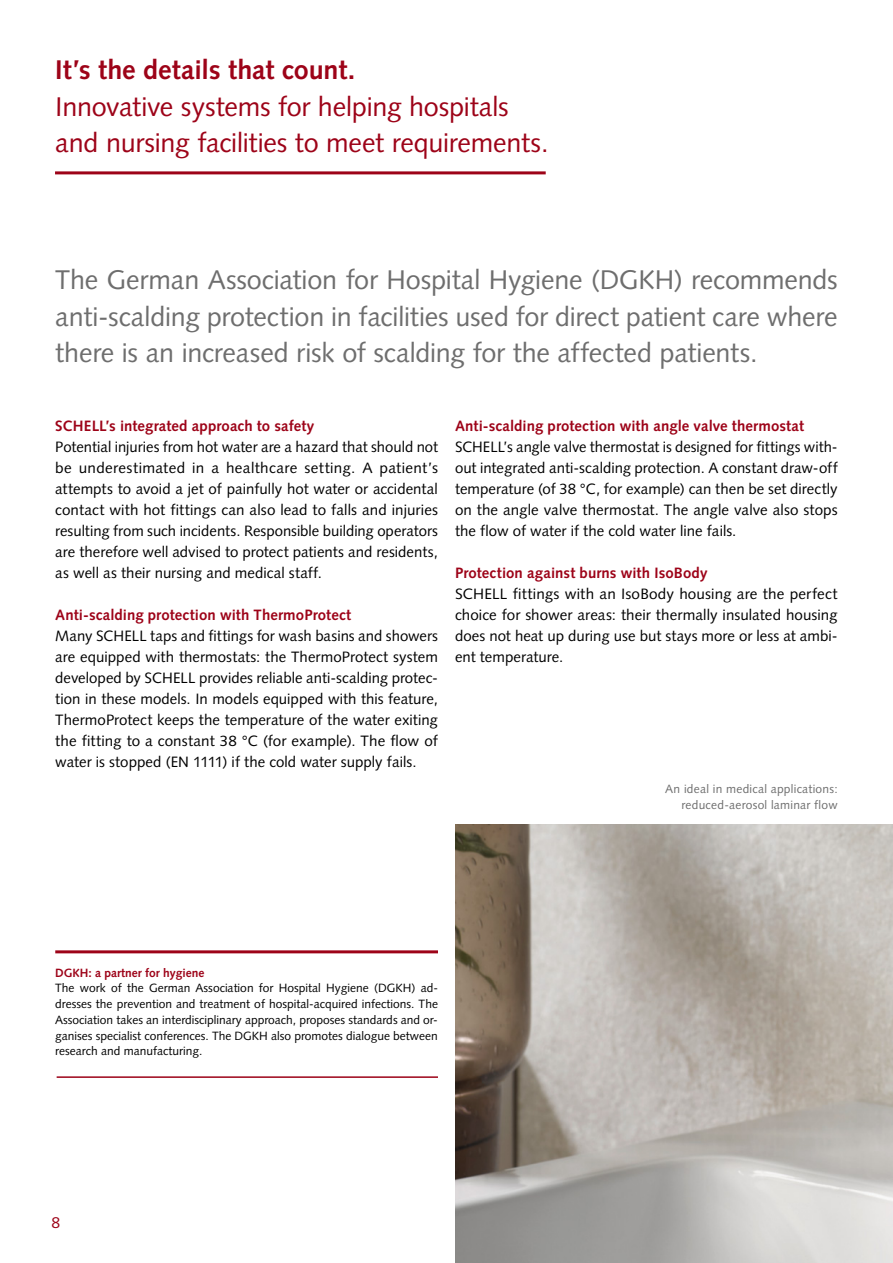
<style>
.page{position:relative;width:893px;height:1263px;background:#fff}
.page>*{position:absolute;margin:0;border:0;box-sizing:border-box;transform-origin:0 0}
.t1{font:27px/36.8px "Syntax LT Std";letter-spacing:-.01em;color:#6e6e6e;text-align:justify}
.t2{font:27px/36.8px "Syntax LT Std";letter-spacing:-.01em;color:#9d0318}
.t3{font:700 27px "Syntax LT Std";letter-spacing:-.005em;color:#9d0318}
.t4{font:15.75px "Syntax LT Pro";color:#9d0318}
.t5{font:15px/21px "Syntax LT Std";color:#000;text-align:justify}
.t6{font:700 15px "Syntax LT Std";letter-spacing:.005em;color:#9d0318}
.t7{font:12px/15.8px "Syntax LT Std";color:#000;text-align:justify}
.t8{font:12px/15.8px "Syntax LT Std";letter-spacing:.02em;color:#6e6e6e;text-align:right}
.t9{font:700 12px "Syntax LT Std";color:#9d0318}
</style>
<div class="page">
<img style="left:455px;top:824px;width:438px;height:439px">
<hr style="left:55px;top:171px;width:491px;height:3px;background:#9d0318">
<hr style="left:57px;top:1076px;width:381px;height:2px;background:#9d0318">
<hr style="left:55px;top:950px;width:383px;height:3px;background:#9d0318">
<h1 class="t3" style="left:55px;top:54px;width:302px">It’s the details that count.</h1>
<h1 class="t2" style="left:55px;top:88px;width:495px">Innovative systems for helping hospitals and nursing facilities to meet requirements.</h1>
<h1 class="t1" style="left:55px;top:261px;width:784px">The German Association for Hospital Hygiene (DGKH) recommends anti-scalding protection in facilities used for direct patient care where there is an increased risk of scalding for the affected patients.</h1>
<p class="t6" style="left:55px;top:417px;width:261px">SCHELL’s integrated approach to safety</p>
<p class="t5" style="left:55px;top:436px;width:384px">Potential injuries from hot water are a hazard that should not be underestimated in a healthcare setting. A patient’s attempts to avoid a jet of painfully hot water or accidental contact with hot fittings can also lead to falls and injuries resulting from such incidents. Responsible building operators are therefore well advised to protect patients and residents, as well as their nursing and medical staff.</p>
<p class="t6" style="left:55px;top:606px;width:297px">Anti-scalding protection with ThermoProtect</p>
<p class="t5" style="left:55px;top:625px;width:384px">Many SCHELL taps and fittings for wash basins and showers are equipped with thermostats: the ThermoProtect system developed by SCHELL provides reliable anti-scalding protec&shy;tion in these models. In models equipped with this feature, ThermoProtect keeps the temperature of the water exiting the fitting to a constant 38 °C (for example). The flow of water is stopped (EN 1111) if the cold water supply fails.</p>
<p class="t6" style="left:455px;top:417px;width:351px">Anti-scalding protection with angle valve thermostat</p>
<p class="t5" style="left:455px;top:436px;width:384px">SCHELL’s angle valve thermostat is designed for fittings with&shy;out integrated anti-scalding protection. A constant draw-off temperature (of 38 °C, for example) can then be set directly on the angle valve thermostat. The angle valve also stops the flow of water if the cold water line fails.</p>
<p class="t6" style="left:455px;top:564px;width:254px">Protection against burns with IsoBody</p>
<p class="t5" style="left:455px;top:583px;width:384px">SCHELL fittings with an IsoBody housing are the perfect choice for shower areas: their thermally insulated housing does not heat up during use but stays more or less at ambi&shy;ent temperature.</p>
<p class="t8" style="left:665px;top:781px;width:174px">An ideal in medical applications: reduced-aerosol laminar flow</p>
<p class="t9" style="left:55px;top:965px;width:151px">DGKH: a partner for hygiene</p>
<p class="t7" style="left:55px;top:980px;width:384px">The work of the German Association for Hospital Hygiene (DGKH) ad&shy;dresses the prevention and treatment of hospital-acquired infections. The Association takes an interdisciplinary approach, proposes standards and or&shy;ganises specialist conferences. The DGKH also promotes dialogue between research and manufacturing.</p>
<p class="t4" style="left:52px;top:1213px;width:10px">8</p>
</div>
